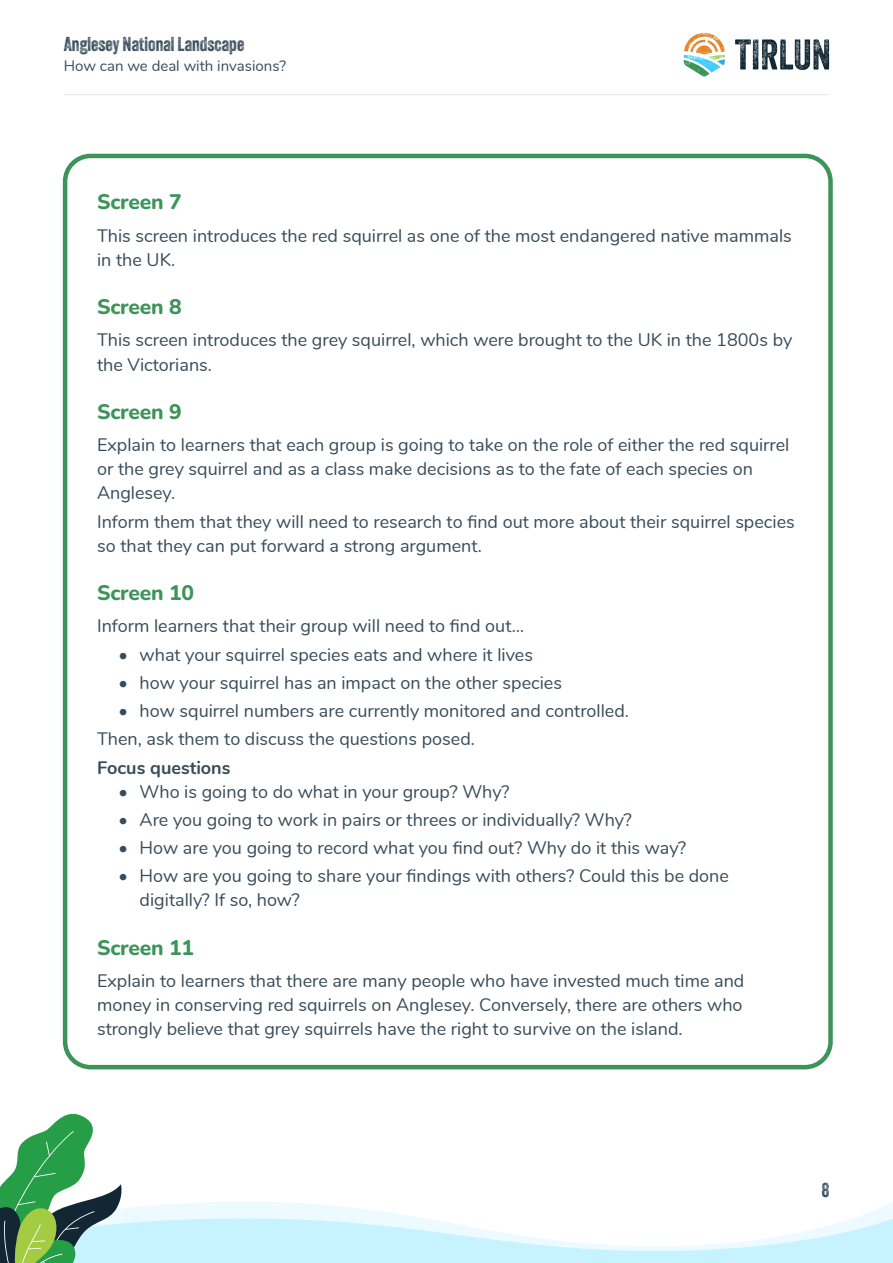
<style>
.page{position:relative;width:893px;height:1263px;background:#fff}
.page>*{position:absolute;margin:0;border:0;box-sizing:border-box;transform-origin:0 0}
.Page_section_heading{font:800 21px "Nunito";letter-spacing:-.01em;color:#3d9459}
.t1{font:19.5px "Veneer Two";color:#374c5a}
.Paragraph_Style_1{font:18px/24px "Nunito";color:#374c5a}
.Body_text{font:18px/24px "Nunito";color:#374c5a}
.Body_text-2{font:700 18px "Nunito";color:#374c5a}
.t2{font:15px "Nunito";color:#374c5a}
</style>
<div class="page">
<svg style="left:735px;top:39px;width:94px;height:31px"></svg>
<svg style="left:684px;top:33px;width:41px;height:44px"></svg>
<hr style="left:64px;top:94px;width:765px;height:1px;background:#e6e7e9">
<svg style="left:0;top:1113px;width:893px;height:150px"></svg>
<div style="left:63px;top:154px;width:770px;height:915px;border:4px solid #3d9459;border-radius:26px"></div>
<p class="t1" style="left:64px;top:32px;width:182px">Anglesey National Landscape</p>
<p class="t2" style="left:64px;top:54px;width:224px">How can we deal with invasions?</p>
<p class="Page_section_heading" style="left:97px;top:187px;width:86px">Screen 7</p>
<p class="Body_text" style="left:97px;top:222px;width:696px">This screen introduces the red squirrel as one of the most endangered native mammals in the UK.</p>
<p class="Page_section_heading" style="left:97px;top:292px;width:86px">Screen 8</p>
<p class="Body_text" style="left:97px;top:327px;width:697px">This screen introduces the grey squirrel, which were brought to the UK in the 1800s by the Victorians.</p>
<p class="Page_section_heading" style="left:97px;top:396px;width:86px">Screen 9</p>
<p class="Body_text" style="left:97px;top:432px;width:694px">Explain to learners that each group is going to take on the role of either the red squirrel or the grey squirrel and as a class make decisions as to the fate of each species on<br>Anglesey.</p>
<p class="Body_text" style="left:97px;top:508px;width:699px">Inform them that they will need to research to find out more about their squirrel species so that they can put forward a strong argument.</p>
<p class="Page_section_heading" style="left:97px;top:577px;width:98px">Screen 10</p>
<p class="Body_text" style="left:97px;top:613px;width:428px">Inform learners that their group will need to find out…</p>
<p class="Paragraph_Style_1" style="left:118px;top:641px;width:416px">• what your squirrel species eats and where it lives</p>
<p class="Paragraph_Style_1" style="left:118px;top:669px;width:445px">• how your squirrel has an impact on the other species</p>
<p class="Paragraph_Style_1" style="left:118px;top:698px;width:512px">• how squirrel numbers are currently monitored and controlled.</p>
<p class="Paragraph_Style_1" style="left:97px;top:726px;width:379px">Then, ask them to discuss the questions posed.</p>
<p class="Body_text-2" style="left:97px;top:754px;width:135px">Focus questions</p>
<p class="Paragraph_Style_1" style="left:118px;top:778px;width:392px">• Who is going to do what in your group? Why?</p>
<p class="Paragraph_Style_1" style="left:118px;top:806px;width:515px">• Are you going to work in pairs or threes or individually? Why?</p>
<p class="Paragraph_Style_1" style="left:118px;top:835px;width:569px">• How are you going to record what you find out? Why do it this way?</p>
<p class="Paragraph_Style_1" style="left:140px;top:863px;width:591px;text-indent:-21px">• How are you going to share your findings with others? Could this be done digitally? If so, how?</p>
<p class="Page_section_heading" style="left:97px;top:932px;width:98px">Screen 11</p>
<p class="Paragraph_Style_1" style="left:97px;top:968px;width:649px;text-align:justify">Explain to learners that there are many people who have invested much time and money in conserving red squirrels on Anglesey. Conversely, there are others who strongly believe that grey squirrels have the right to survive on the island.</p>
<p class="t1" style="left:822px;top:1178px;width:9px">8</p>
</div>
